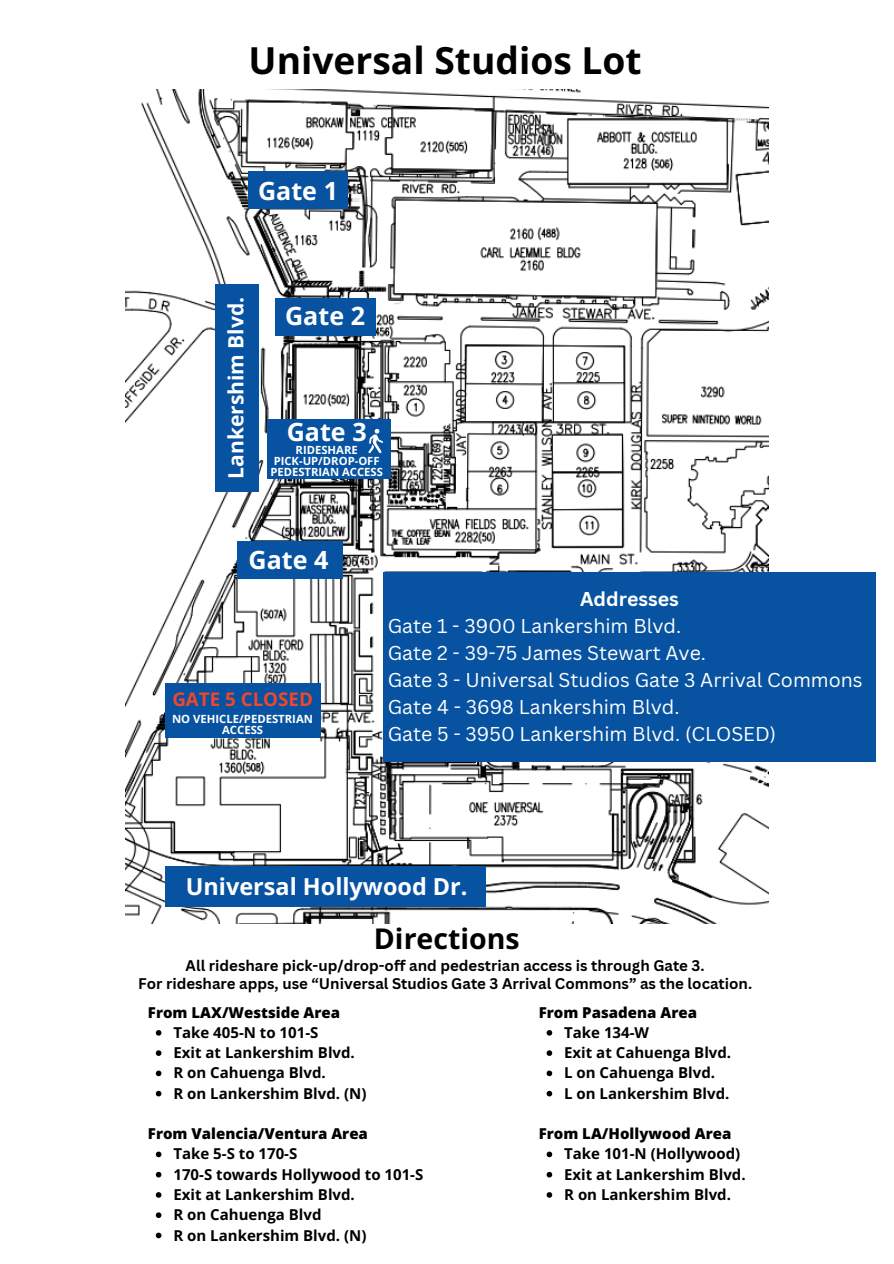
<style>
.page{position:relative;width:894px;height:1264px;background:#fff}
.page>*{position:absolute;margin:0;border:0;box-sizing:border-box;transform-origin:0 0}
.t1{font:700 37.2px "Open Sans";color:#000}
.t2{font:700 28.5px "Open Sans";color:#000}
.t3{font:700 25.05px "Open Sans";color:#fff}
.t4{font:700 23.4px "Open Sans";color:#fff}
.t5{font:700 21px "Open Sans";color:#fff}
.t6{font:19.5px/27px "Canva Sans";color:#fff}
.t7{font:700 18.75px "Open Sans";color:#ef472b}
.t8{font:700 15px "Open Sans";color:#000}
.t9{font:700 15px "Canva Sans";color:#000}
.t10{font:800 15px "Open Sans";color:#000}
.t11{font:700 11.25px/10.4px "Open Sans";color:#fff;text-align:center}
.s1{font-weight:700}
</style>
<div class="page">
<img style="left:125px;top:89px;width:643px;height:834px">
<div style="left:275px;top:299px;width:100px;height:37px;background:#0753a1"></div>
<div style="left:248px;top:171px;width:99px;height:37px;background:#0753a1"></div>
<div style="left:237px;top:541px;width:105px;height:37px;background:#0753a1"></div>
<div style="left:215px;top:284px;width:43px;height:207px;background:#0753a1"></div>
<div style="left:165px;top:865px;width:320px;height:41px;background:#0753a1"></div>
<div style="left:165px;top:683px;width:155px;height:55px;background:#0753a1"></div>
<div style="left:383px;top:571px;width:492px;height:190px;background:#0753a1"></div>
<div style="left:267px;top:420px;width:123px;height:59px;background:#0753a1"></div>
<svg style="left:368px;top:429px;width:15px;height:24px"></svg>
<svg style="left:156px;top:1030px;width:5px;height:5px"></svg>
<svg style="left:156px;top:1050px;width:5px;height:5px"></svg>
<svg style="left:156px;top:1070px;width:5px;height:6px"></svg>
<svg style="left:156px;top:1090px;width:5px;height:6px"></svg>
<svg style="left:156px;top:1151px;width:5px;height:6px"></svg>
<svg style="left:156px;top:1171px;width:5px;height:6px"></svg>
<svg style="left:156px;top:1192px;width:5px;height:5px"></svg>
<svg style="left:156px;top:1212px;width:5px;height:5px"></svg>
<svg style="left:156px;top:1232px;width:5px;height:6px"></svg>
<svg style="left:546px;top:1030px;width:6px;height:5px"></svg>
<svg style="left:546px;top:1050px;width:6px;height:5px"></svg>
<svg style="left:546px;top:1070px;width:6px;height:6px"></svg>
<svg style="left:546px;top:1090px;width:6px;height:6px"></svg>
<svg style="left:546px;top:1151px;width:6px;height:6px"></svg>
<svg style="left:546px;top:1171px;width:6px;height:6px"></svg>
<svg style="left:546px;top:1192px;width:6px;height:5px"></svg>
<h3 class="t1" style="left:248px;top:34px;width:394px">Universal Studios Lot</h3>
<h3 class="t3" style="left:258px;top:173px;width:81px">Gate 1</h3>
<p class="t5" style="left:221px;top:478px;width:183px;rotate:-90deg">Lankershim Blvd.</p>
<h4 class="t3" style="left:285px;top:298px;width:81px">Gate 2</h4>
<p class="t3" style="left:287px;top:414px;width:81px">Gate 3</p>
<h3 class="t11" style="left:295px;top:444px;width:64px">RIDESHARE</h3>
<h6 class="t11" style="left:273px;top:455px;width:107px">PICK-UP/DROP-OFF</h6>
<p class="t11" style="left:270px;top:466px;width:114px">PEDESTRIAN ACCESS</p>
<h3 class="t3" style="left:248px;top:542px;width:81px">Gate 4</h3>
<p class="t7" style="left:172px;top:685px;width:142px">GATE 5 CLOSED</p>
<p class="t11" style="left:172px;top:713px;width:142px">NO VEHICLE/PEDESTRIAN<br>ACCESS</p>
<h3 class="t6" style="left:387px;top:584px;width:476px;text-indent:192px"><span class="s1">Addresses<br></span>Gate 1 - 3900 Lankershim Blvd.<br>Gate 2 - 39-75 James Stewart Ave.<br>Gate 3 - Universal Studios Gate 3 Arrival Commons<br>Gate 4 - 3698 Lankershim Blvd.<br>Gate 5 - 3950 Lankershim Blvd. (CLOSED)</h3>
<p class="t4" style="left:186px;top:869px;width:283px">Universal Hollywood Dr.</p>
<p class="t2" style="left:374px;top:919px;width:147px">Directions</p>
<p class="t9" style="left:185px;top:954px;width:520px">All rideshare pick-up/drop-off and pedestrian access is through Gate 3.</p>
<p class="t9" style="left:138px;top:972px;width:615px">For rideshare apps, use “Universal Studios Gate 3 Arrival Commons” as the location.</p>
<h5 class="t10" style="left:148px;top:1001px;width:194px">From LAX/Westside Area</h5>
<h2 class="t8" style="left:173px;top:1021px;width:146px">Take 405-N to 101-S</h2>
<p class="t8" style="left:173px;top:1042px;width:183px">Exit at Lankershim Blvd.</p>
<p class="t8" style="left:173px;top:1062px;width:154px">R on Cahuenga Blvd.</p>
<p class="t8" style="left:173px;top:1082px;width:194px">R on Lankershim Blvd. (N)</p>
<p class="t10" style="left:148px;top:1123px;width:221px">From Valencia/Ventura Area</p>
<p class="t8" style="left:173px;top:1143px;width:125px">Take 5-S to 170-S</p>
<p class="t8" style="left:173px;top:1163px;width:251px">170-S towards Hollywood to 101-S</p>
<p class="t8" style="left:173px;top:1183px;width:183px">Exit at Lankershim Blvd.</p>
<p class="t8" style="left:173px;top:1204px;width:149px">R on Cahuenga Blvd</p>
<p class="t8" style="left:173px;top:1224px;width:194px">R on Lankershim Blvd. (N)</p>
<p class="t10" style="left:538px;top:1001px;width:160px">From Pasadena Area</p>
<p class="t8" style="left:564px;top:1021px;width:86px">Take 134-W</p>
<p class="t8" style="left:564px;top:1042px;width:168px">Exit at Cahuenga Blvd.</p>
<p class="t8" style="left:564px;top:1062px;width:152px">L on Cahuenga Blvd.</p>
<p class="t8" style="left:564px;top:1082px;width:167px">L on Lankershim Blvd.</p>
<p class="t10" style="left:538px;top:1123px;width:194px">From LA/Hollywood Area</p>
<p class="t8" style="left:564px;top:1143px;width:177px">Take 101-N (Hollywood)</p>
<p class="t8" style="left:564px;top:1163px;width:183px">Exit at Lankershim Blvd.</p>
<p class="t8" style="left:564px;top:1183px;width:168px">R on Lankershim Blvd.</p>
</div>
